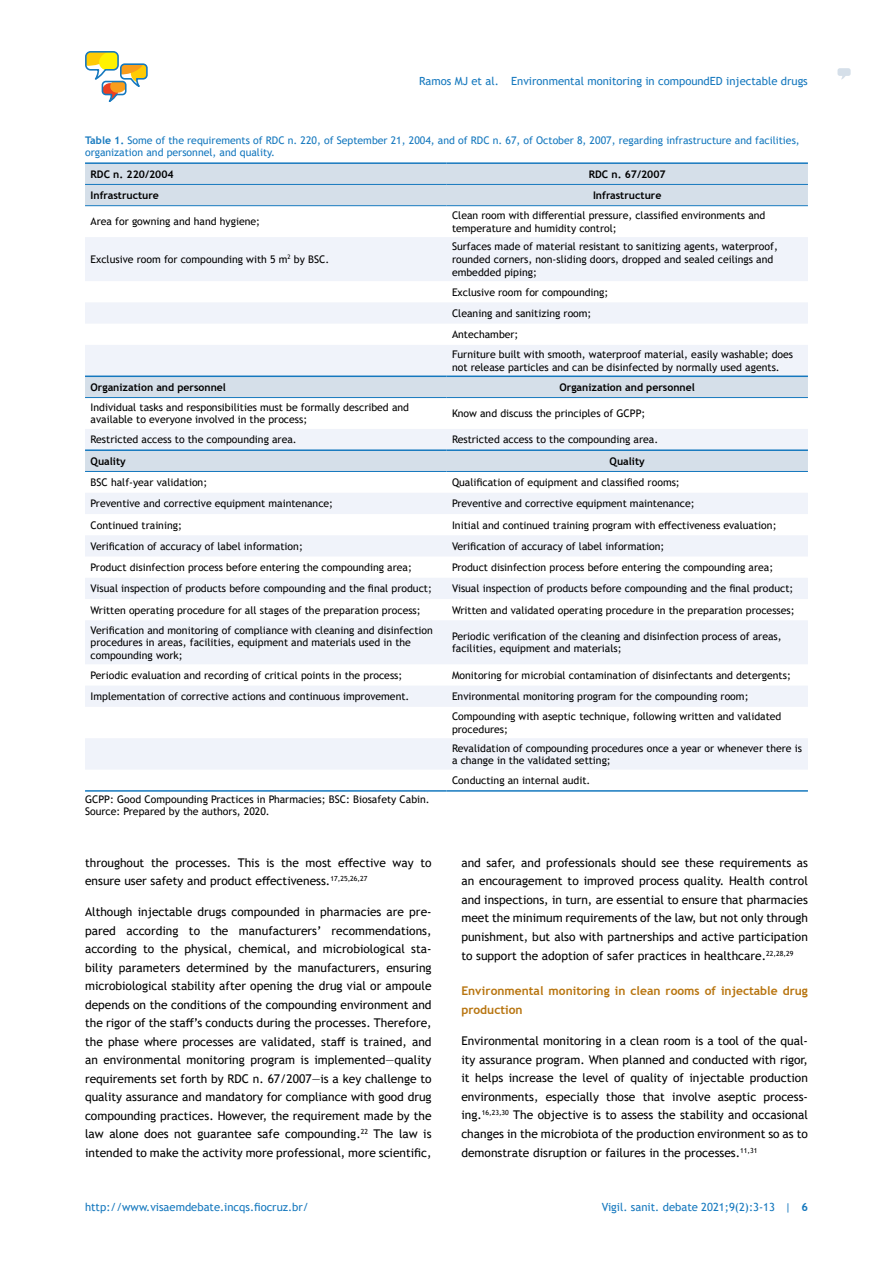
<style>
.page{position:relative;width:893px;height:1263px;background:#fff}
.page>*{position:absolute;margin:0;border:0;box-sizing:border-box;transform-origin:0 0}
.t1{font:12px/18.5px "Trebuchet MS";color:#000;text-align:justify}
.t2{font:700 12px/18.6px "Trebuchet MS";color:#b87510}
.t3{font:11.25px "Trebuchet MS";color:#1578be}
.t4{font:10.5px/12.6px "Trebuchet MS";color:#000}
.t5{font:10.5px/12.6px "Trebuchet MS";color:#1578be}
.t6{font:700 10.5px "Trebuchet MS";color:#000}
.s1{font-weight:700}
</style>
<div class="page">
<svg style="left:85px;top:51px;width:63px;height:51px"></svg>
<svg style="left:837px;top:68px;width:14px;height:11px"></svg>
<div style="left:85px;top:164px;width:723px;height:41px;background:#d5dfe9"></div>
<svg style="left:85px;top:237px;width:723px;height:532px;fill:#f0f3fa"></svg>
<hr style="left:85px;top:184px;width:361px;height:1px;background:#1578be">
<hr style="left:446px;top:184px;width:362px;height:1px;background:#1578be">
<hr style="left:85px;top:162px;width:361px;height:2px;background:#1578be">
<hr style="left:446px;top:162px;width:362px;height:2px;background:#1578be">
<hr style="left:85px;top:205px;width:361px;height:1px;background:#1578be">
<hr style="left:446px;top:205px;width:362px;height:1px;background:#1578be">
<hr style="left:85px;top:375px;width:361px;height:2px;background:#1578be">
<hr style="left:446px;top:375px;width:362px;height:2px;background:#1578be">
<hr style="left:85px;top:397px;width:361px;height:1px;background:#1578be">
<hr style="left:446px;top:397px;width:362px;height:1px;background:#1578be">
<hr style="left:85px;top:449px;width:361px;height:2px;background:#1578be">
<hr style="left:446px;top:449px;width:362px;height:2px;background:#1578be">
<hr style="left:85px;top:471px;width:361px;height:1px;background:#1578be">
<hr style="left:446px;top:471px;width:362px;height:1px;background:#1578be">
<hr style="left:85px;top:790px;width:361px;height:2px;background:#1578be">
<hr style="left:446px;top:790px;width:362px;height:2px;background:#1578be">
<p class="t3" style="left:419px;top:74px;width:390px">Ramos MJ et al. Environmental monitoring in compoundED injectable drugs</p>
<p class="t5" style="left:85px;top:134px;width:716px"><span class="s1">Table 1.</span> Some of the requirements of RDC n. 220, of September 21, 2004, and of RDC n. 67, of October 8, 2007, regarding infrastructure and facilities, organization and personnel, and quality.</p>
<p class="t6" style="left:91px;top:167px;width:85px">RDC n. 220/2004</p>
<p class="t6" style="left:589px;top:167px;width:78px">RDC n. 67/2007</p>
<p class="t6" style="left:91px;top:189px;width:70px">Infrastructure</p>
<p class="t6" style="left:593px;top:189px;width:70px">Infrastructure</p>
<p class="t4" style="left:91px;top:215px;width:171px">Area for gowning and hand hygiene;</p>
<p class="t4" style="left:452px;top:209px;width:315px">Clean room with differential pressure, classified environments and temperature and humidity control;</p>
<p class="t4" style="left:91px;top:253px;width:240px">Exclusive room for compounding with 5 m<sup>2</sup> by BSC.</p>
<p class="t4" style="left:452px;top:240px;width:327px">Surfaces made of material resistant to sanitizing agents, waterproof, rounded corners, non-sliding doors, dropped and sealed ceilings and embedded piping;</p>
<p class="t4" style="left:452px;top:281px;width:158px;line-height:21.3px">Exclusive room for compounding;<br>Cleaning and sanitizing room;<br>Antechamber;</p>
<p class="t4" style="left:452px;top:348px;width:343px">Furniture built with smooth, waterproof material, easily washable; does not release particles and can be disinfected by normally used agents.</p>
<p class="t6" style="left:91px;top:380px;width:137px">Organization and personnel</p>
<p class="t6" style="left:559px;top:380px;width:137px">Organization and personnel</p>
<p class="t4" style="left:91px;top:401px;width:320px">Individual tasks and responsibilities must be formally described and available to everyone involved in the process;</p>
<p class="t4" style="left:452px;top:407px;width:195px">Know and discuss the principles of GCPP;</p>
<p class="t4" style="left:91px;top:433px;width:208px">Restricted access to the compounding area.</p>
<p class="t4" style="left:452px;top:433px;width:208px">Restricted access to the compounding area.</p>
<p class="t6" style="left:91px;top:454px;width:37px">Quality</p>
<p class="t6" style="left:610px;top:454px;width:37px">Quality</p>
<p class="t4" style="left:91px;top:476px;width:118px">BSC half-year validation;</p>
<p class="t4" style="left:452px;top:476px;width:229px">Qualification of equipment and classified rooms;</p>
<p class="t4" style="left:91px;top:497px;width:244px">Preventive and corrective equipment maintenance;</p>
<p class="t4" style="left:452px;top:497px;width:244px">Preventive and corrective equipment maintenance;</p>
<p class="t4" style="left:91px;top:518px;width:93px">Continued training;</p>
<p class="t4" style="left:452px;top:518px;width:326px">Initial and continued training program with effectiveness evaluation;</p>
<p class="t4" style="left:91px;top:540px;width:214px">Verification of accuracy of label information;</p>
<p class="t4" style="left:452px;top:540px;width:214px">Verification of accuracy of label information;</p>
<p class="t4" style="left:91px;top:561px;width:323px">Product disinfection process before entering the compounding area;</p>
<p class="t4" style="left:452px;top:561px;width:323px">Product disinfection process before entering the compounding area;</p>
<p class="t4" style="left:91px;top:582px;width:343px">Visual inspection of products before compounding and the final product;</p>
<p class="t4" style="left:452px;top:582px;width:343px">Visual inspection of products before compounding and the final product;</p>
<p class="t4" style="left:91px;top:603px;width:332px">Written operating procedure for all stages of the preparation process;</p>
<p class="t4" style="left:452px;top:603px;width:344px">Written and validated operating procedure in the preparation processes;</p>
<p class="t4" style="left:91px;top:623px;width:344px">Verification and monitoring of compliance with cleaning and disinfection procedures in areas, facilities, equipment and materials used in the compounding work;</p>
<p class="t4" style="left:452px;top:630px;width:331px">Periodic verification of the cleaning and disinfection process of areas, facilities, equipment and materials;</p>
<p class="t4" style="left:91px;top:669px;width:313px">Periodic evaluation and recording of critical points in the process;</p>
<p class="t4" style="left:452px;top:669px;width:340px">Monitoring for microbial contamination of disinfectants and detergents;</p>
<p class="t4" style="left:91px;top:690px;width:320px">Implementation of corrective actions and continuous improvement.</p>
<p class="t4" style="left:452px;top:686px;width:331px;line-height:20px">Environmental monitoring program for the compounding room;<br>Compounding with aseptic technique, following written and validated</p>
<p class="t4" style="left:452px;top:719px;width:352px;line-height:18.8px">procedures;<br>Revalidation of compounding procedures once a year or whenever there is</p>
<p class="t4" style="left:452px;top:750px;width:160px;line-height:20px">a change in the validated setting;<br>Conducting an internal audit.</p>
<p class="t4" style="left:85px;top:792px;width:346px">GCPP: Good Compounding Practices in Pharmacies; BSC: Biosafety Cabin.<br>Source: Prepared by the authors, 2020.</p>
<p class="t1" style="left:85px;top:853px;width:348px">throughout the processes. This is the most effective way to ensure user safety and product effectiveness.<sup>17,25,26,27</sup></p>
<p class="t1" style="left:85px;top:903px;width:348px">Although injectable drugs compounded in pharmacies are pre&shy;pared according to the manufacturers’ recommendations, according to the physical, chemical, and microbiological sta&shy;bility parameters determined by the manufacturers, ensuring microbiological stability after opening the drug vial or ampoule depends on the conditions of the compounding environment and the rigor of the staff’s conducts during the processes. Therefore, the phase where processes are validated, staff is trained, and an environmental monitoring program is implemented—quality requirements set forth by RDC n. 67/2007—is a key challenge to quality assurance and mandatory for compliance with good drug compounding practices. However, the requirement made by the law alone does not guarantee safe compounding.<sup>22</sup> The law is intended to make the activity more professional, more scientific,</p>
<p class="t1" style="left:461px;top:853px;width:348px">and safer, and professionals should see these requirements as an encouragement to improved process quality. Health control and inspections, in turn, are essential to ensure that pharmacies meet the minimum requirements of the law, but not only through punishment, but also with partnerships and active participation to support the adoption of safer practices in healthcare.<sup>22,28,29</sup></p>
<p class="t2" style="left:461px;top:981px;width:348px">Environmental monitoring in clean rooms of injectable drug production</p>
<p class="t1" style="left:461px;top:1031px;width:348px">Environmental monitoring in a clean room is a tool of the qual&shy;ity assurance program. When planned and conducted with rigor, it helps increase the level of quality of injectable production environments, especially those that involve aseptic process&shy;ing.<sup>16,23,30</sup> The objective is to assess the stability and occasional changes in the microbiota of the production environment so as to demonstrate disruption or failures in the processes.<sup>11,31</sup></p>
<p class="t3" style="left:85px;top:1199px;width:225px">http://www.visaemdebate.incqs.fiocruz.br/</p>
<p class="t3" style="left:602px;top:1199px;width:208px">Vigil. sanit. debate 2021;9(2):3-13 | <span class="s1">6</span></p>
</div>
